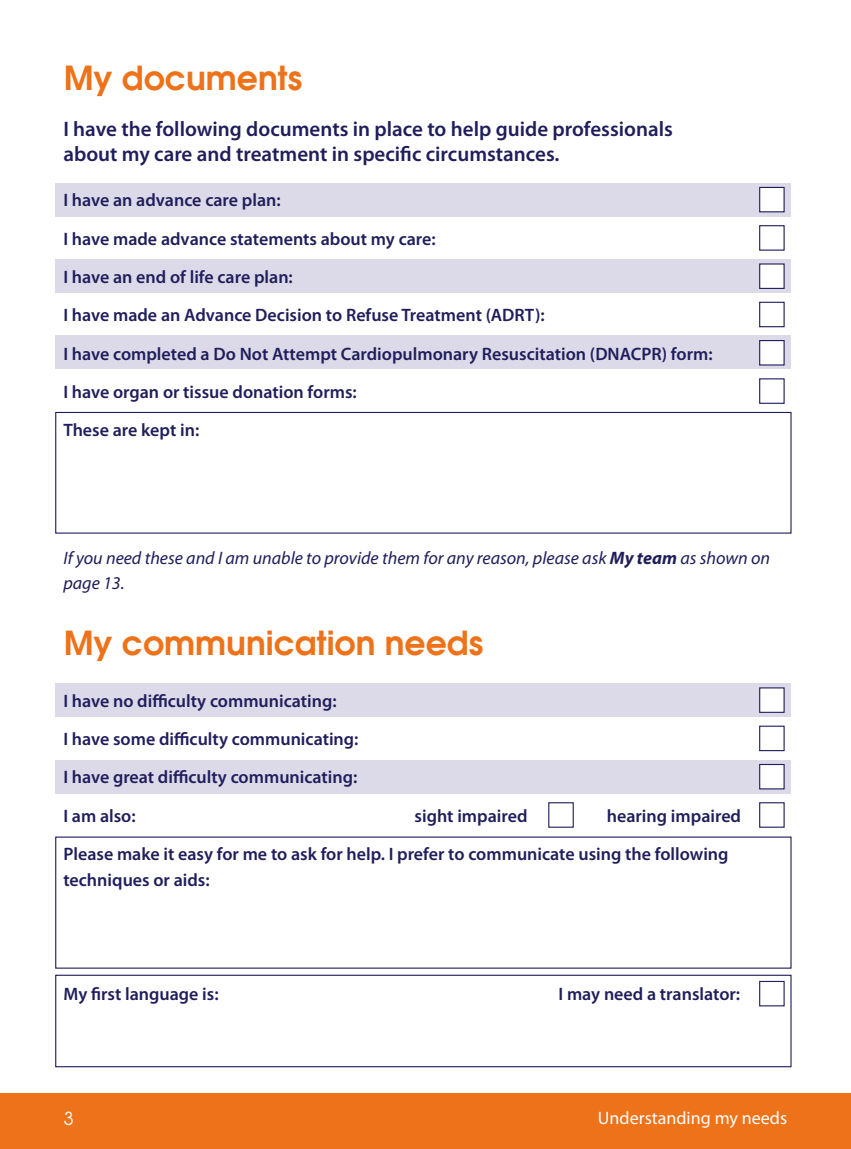
<style>
.page{position:relative;width:851px;height:1149px;background:#fff}
.page>*{position:absolute;margin:0;border:0;box-sizing:border-box;transform-origin:0 0}
.t1{font:600 33px "Avant Garde";color:#ee7219}
.t2{font:600 21px/25.5px "Myriad Pro";color:#201e5b}
.t3{font:600 18px/38.2px "Myriad Pro";color:#201e5b}
.t4{font:italic 18px/25.5px "Myriad Pro";color:#201e5b}
.t5{font:18px "Myriad Pro";color:#fff}
.t6{font:18px "Avant Garde";color:#fff}
.s1{font-weight:700}
</style>
<div class="page">
<div style="left:0;top:1093px;width:850px;height:55px;background:#ee7219"></div>
<div style="left:56px;top:760px;width:734px;height:33px;background:#dcdae9"></div>
<div style="left:56px;top:683px;width:734px;height:33px;background:#dcdae9"></div>
<div style="left:56px;top:260px;width:734px;height:33px;background:#dcdae9"></div>
<div style="left:56px;top:335px;width:734px;height:33px;background:#dcdae9"></div>
<div style="left:56px;top:183px;width:734px;height:33px;background:#dcdae9"></div>
<div style="left:759px;top:187px;width:25px;height:25px;background:#fff;border:1px solid #201e5b"></div>
<div style="left:759px;top:225px;width:25px;height:25px;background:#fff;border:1px solid #201e5b"></div>
<div style="left:759px;top:263px;width:25px;height:26px;background:#fff;border:1px solid #201e5b"></div>
<div style="left:759px;top:301px;width:25px;height:26px;background:#fff;border:1px solid #201e5b"></div>
<div style="left:759px;top:340px;width:25px;height:25px;background:#fff;border:1px solid #201e5b"></div>
<div style="left:759px;top:378px;width:25px;height:26px;background:#fff;border:1px solid #201e5b"></div>
<div style="left:759px;top:687px;width:25px;height:25px;background:#fff"></div>
<div style="left:759px;top:725px;width:25px;height:26px;background:#fff;border:1px solid #201e5b"></div>
<div style="left:759px;top:763px;width:25px;height:26px;background:#fff;border:1px solid #201e5b"></div>
<div style="left:548px;top:802px;width:25px;height:25px;background:#fff;border:1px solid #201e5b"></div>
<div style="left:759px;top:802px;width:25px;height:25px;background:#fff;border:1px solid #201e5b"></div>
<div style="left:759px;top:980px;width:25px;height:26px;background:#fff;border:1px solid #201e5b"></div>
<div style="left:55px;top:412px;width:736px;height:121px;border:1px solid #201e5b"></div>
<div style="left:55px;top:974px;width:736px;height:92px;border:1px solid #201e5b"></div>
<h1 class="t1" style="left:64px;top:56px;width:240px">My documents</h1>
<p class="t2" style="left:63px;top:115px;width:611px">I have the following documents in place to help guide professionals about my care and treatment in specific circumstances.</p>
<p class="t3" style="left:63px;top:181px;width:650px">I have an advance care plan:<br>I have made advance statements about my care:<br>I have an end of life care plan:<br>I have made an Advance Decision to Refuse Treatment (ADRT):<br>I have completed a Do Not Attempt Cardiopulmonary Resuscitation (DNACPR) form:<br>I have organ or tissue donation forms:<br>These are kept in:</p>
<p class="t4" style="left:63px;top:544px;width:708px">If you need these and I am unable to provide them for any reason, please ask <span class="s1">My team</span> as shown on page 13.</p>
<h1 class="t1" style="left:64px;top:621px;width:421px">My communication needs</h1>
<p class="t3" style="left:63px;top:681px;width:296px">I have no difficulty communicating:<br>I have some difficulty communicating:<br>I have great difficulty communicating:<br>I am also:</p>
<p class="t3" style="left:414px;top:795px;width:114px">sight impaired</p>
<p class="t3" style="left:63px;top:795px;width:679px;text-indent:543px">hearing impaired<br>Please make it easy for me to ask for help. I prefer to communicate using the following</p>
<p class="t3" style="left:63px;top:859px;width:148px">techniques or aids:</p>
<p class="t3" style="left:63px;top:974px;width:157px">My first language is:</p>
<p class="t3" style="left:558px;top:974px;width:183px">I may need a translator:</p>
<p class="t6" style="left:64px;top:1107px;width:11px">3</p>
<p class="t5" style="left:598px;top:1106px;width:191px">Understanding my needs</p>
</div>
